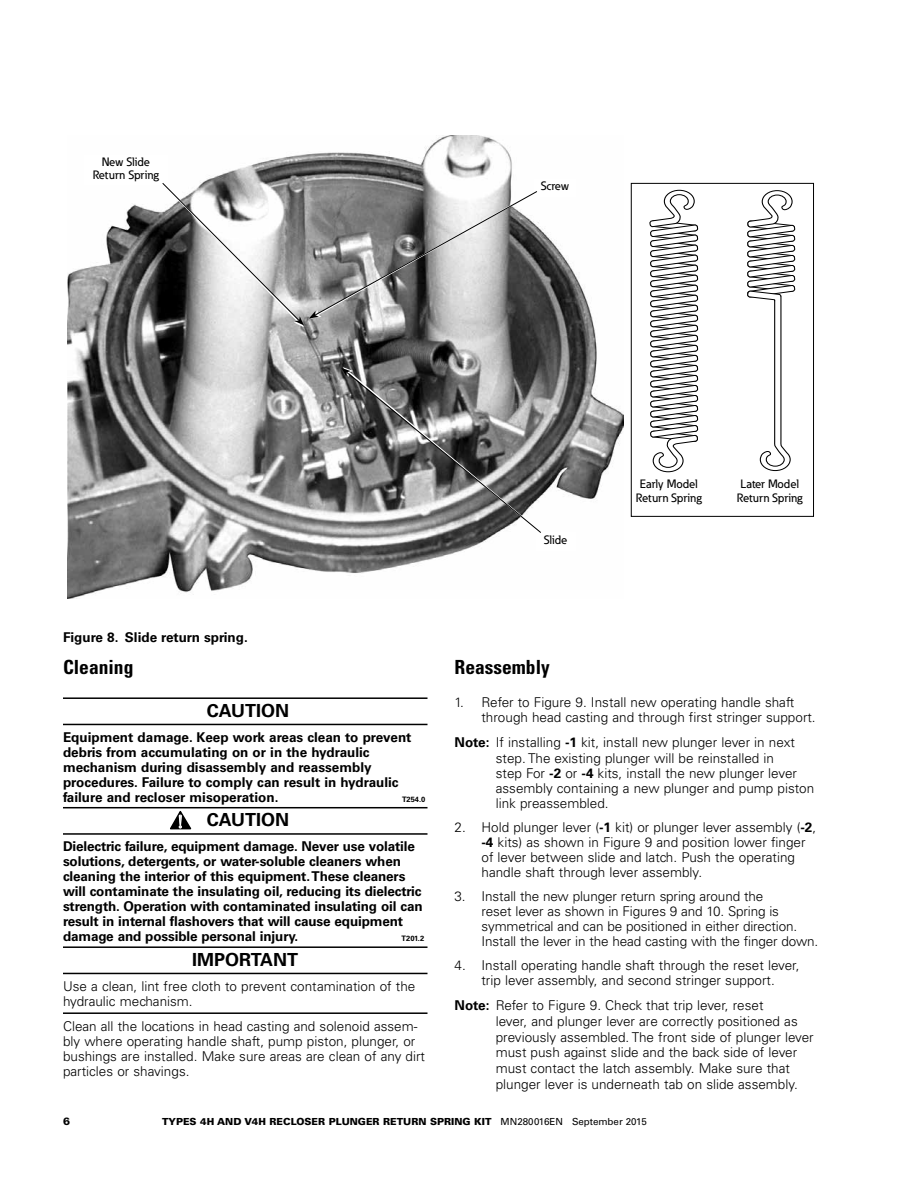
<style>
.page{position:relative;width:918px;height:1188px;background:#fff}
.page>*{position:absolute;margin:0;border:0;box-sizing:border-box;transform-origin:0 0}
.t1{font:700 condensed 19.5px "Univers LT Std";color:#000}
.t2{font:700 18px "Univers LT Std";color:#000}
.t3{font:700 17.4px "Arrus BT";color:#fff}
.t4{font:300 13.5px/15px "Univers LT Std";color:#000}
.t5{font:700 13.5px/15px "Univers LT Std";letter-spacing:-.01em;color:#000}
.t6{font:500 12px/13.5px "Eaton";color:#000;text-align:center}
.t7{font:900 10.5px "Univers LT Std";color:#000}
.t8{font:900 9.75px "Univers LT Std";color:#000}
.t9{font:700 7.5px "Univers LT Std";color:#000}
.s1{font-weight:700}
.s2{font-weight:400}
</style>
<div class="page">
<svg style="left:649px;top:190px;width:50px;height:282px"></svg>
<svg style="left:747px;top:190px;width:48px;height:282px"></svg>
<div style="left:631px;top:183px;width:183px;height:334px;border:1px solid #000"></div>
<hr style="left:63px;top:697px;width:365px;height:2px;background:#000">
<hr style="left:63px;top:724px;width:365px;height:1px;background:#000">
<hr style="left:63px;top:807px;width:365px;height:1px;background:#000">
<hr style="left:63px;top:833px;width:365px;height:2px;background:#000">
<hr style="left:63px;top:946px;width:365px;height:2px;background:#000">
<hr style="left:63px;top:973px;width:365px;height:1px;background:#000">
<hr style="left:63px;top:1012px;width:365px;height:2px;background:#000">
<svg style="left:170px;top:811px;width:21px;height:19px"></svg>
<img style="left:68px;top:135px;width:556px;height:463px">
<div style="left:536px;top:533px;width:39px;height:18px;background:#fff"></div>
<div style="left:534px;top:179px;width:41px;height:17px;background:#fff"></div>
<div style="left:84px;top:155px;width:84px;height:29px;background:#fff"></div>
<svg style="left:160px;top:181px;width:381px;height:146px"></svg>
<svg style="left:341px;top:367px;width:204px;height:170px;background:#7f7f7f"></svg>
<p class="t6" style="left:93px;top:155px;width:68px">New Slide<br>Return Spring</p>
<p class="t6" style="left:541px;top:179px;width:30px">Screw</p>
<p class="t6" style="left:544px;top:533px;width:25px">Slide</p>
<p class="t6" style="left:636px;top:477px;width:67px">Early Model<br>Return Spring</p>
<p class="t6" style="left:737px;top:477px;width:67px">Later Model<br>Return Spring</p>
<p class="t5" style="left:63px;top:630px;width:186px">Figure 8. Slide return spring.</p>
<h1 class="t1" style="left:63px;top:655px;width:72px">Cleaning</h1>
<h2 class="t2" style="left:207px;top:700px;width:13px">CAUTIO</h2>
<h2 class="t2" style="left:275px;top:700px;width:16px">N</h2>
<p class="t5" style="left:63px;top:730px;width:350px">Equipment damage. Keep work areas clean to prevent debris from accumulating on or in the hydraulic mechanism during disassembly and reassembly procedures. Failure to comply can result in hydraulic failure and recloser misoperation.</p>
<p class="t9" style="left:402px;top:795px;width:25px">T254.0</p>
<h2 class="t2" style="left:207px;top:810px;width:13px">CAUTIO</h2>
<h2 class="t2" style="left:275px;top:810px;width:16px">N</h2>
<p class="t5" style="left:63px;top:839px;width:361px">Dielectric failure, equipment damage. Never use volatile solutions, detergents, or water-soluble cleaners when cleaning the interior of this equipment. These cleaners will contaminate the insulating oil, reducing its dielectric strength. Operation with contaminated insulating oil can result in internal flashovers that will cause equipment damage and possible personal injury.</p>
<p class="t3" style="left:178px;top:811px;width:7px">!</p>
<p class="t9" style="left:402px;top:934px;width:24px">T201.2</p>
<h2 class="t2" style="left:192px;top:949px;width:12px">Imp</h2>
<h2 class="t2" style="left:225px;top:949px;width:74px">ortant</h2>
<p class="t4" style="left:63px;top:978px;width:354px">Use a clean, lint free cloth to prevent contamination of the hydraulic mechanism.</p>
<p class="t4" style="left:63px;top:1019px;width:364px">Clean all the locations in head casting and solenoid assem&shy;bly where operating handle shaft, pump piston, plunger, or bushings are installed. Make sure areas are clean of any dirt particles or shavings.</p>
<h1 class="t1" style="left:454px;top:655px;width:97px">Reassembly</h1>
<p class="t4" style="left:482px;top:695px;width:336px;text-indent:-27px">1. Refer to Figure 9. Install new operating handle shaft through head casting and through first stringer support.</p>
<p class="t5" style="left:454px;top:735px;width:17px">NNote:</p>
<p class="t4" style="left:496px;top:734px;width:320px;line-height:15.5px">If installing <span class="s1">-1</span> kit, install new plunger lever in next step. The existing plunger will be reinstalled in<br>step For <span class="s1">-2</span> or <span class="s1">-4</span> kits, install the new plunger lever assembly containing a new plunger and pump piston link preassembled.</p>
<p class="t4" style="left:482px;top:820px;width:336px;text-indent:-27px">2. Hold plunger lever (<span class="s1">-1</span> kit) or plunger lever assembly (<span class="s1">-2</span>, <span class="s1">-4</span> kits) as shown in Figure 9 and position lower finger of lever between slide and latch. Push the operating handle shaft through lever assembly.</p>
<p class="t4" style="left:482px;top:889px;width:338px;text-indent:-27px">3. Install the new plunger return spring around the<br>reset lever as shown in Figures 9 and 10. Spring is symmetrical and can be positioned in either direction.<br>Install the lever in the head casting with the finger down.</p>
<p class="t4" style="left:454px;top:958px;width:347px;text-align:center">4. Install operating handle shaft through the reset lever, trip lever assembly, and second stringer support.</p>
<p class="t5" style="left:454px;top:998px;width:17px">NNote:</p>
<p class="t4" style="left:496px;top:998px;width:320px;line-height:15.8px">Refer to Figure 9. Check that trip lever, reset<br>lever, and plunger lever are correctly positioned as previously assembled. The front side of plunger lever must push against slide and the back side of lever must contact the latch assembly. Make sure that plunger lever is underneath tab on slide assembly.</p>
<p class="t7" style="left:63px;top:1115px;width:9px">6</p>
<p class="t8" style="left:162px;top:1115px;width:486px">TYPES 4H AND V4H RECLOSER PLUNGER RETURN SPRING KIT <span class="s2">MN280016EN September 2015</span></p>
</div>
